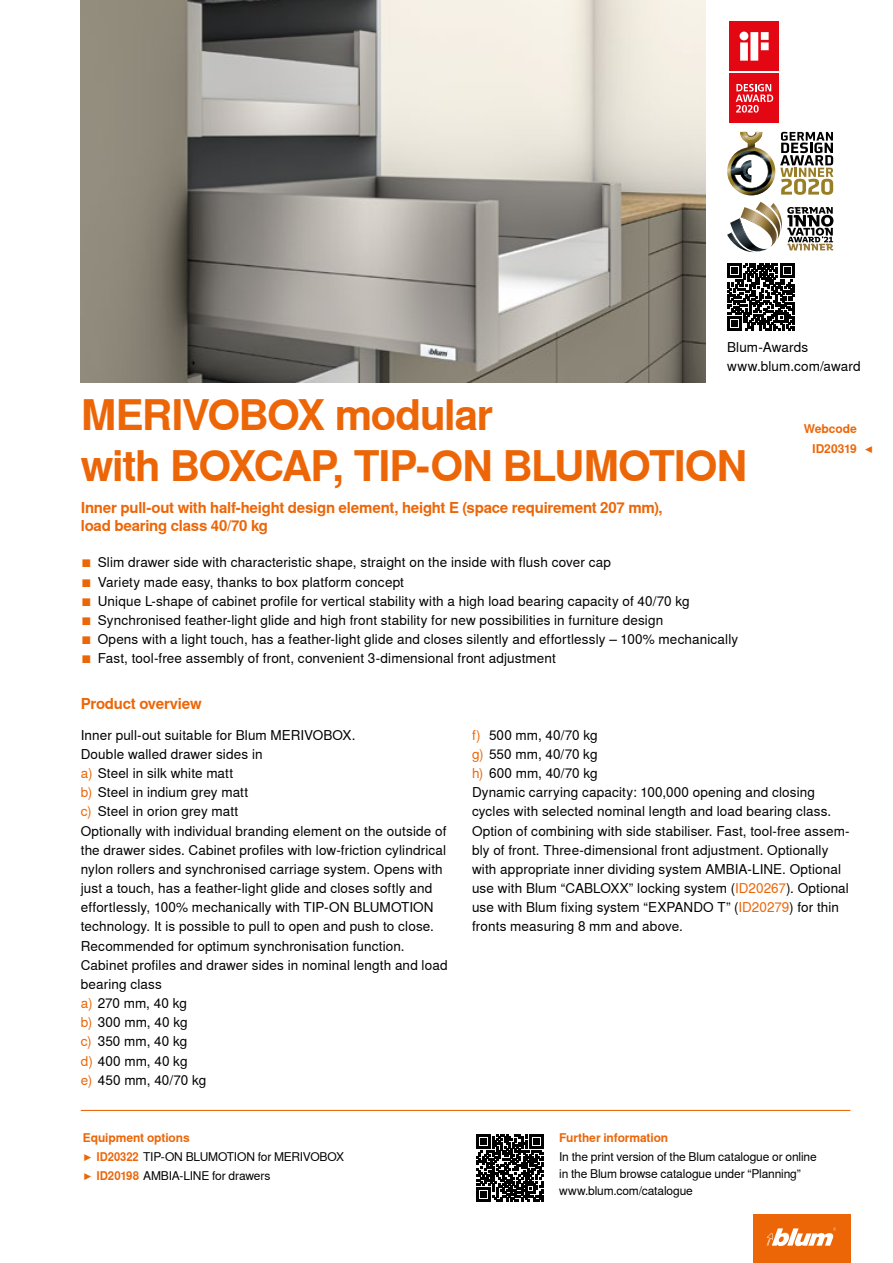
<style>
.page{position:relative;width:893px;height:1263px;background:#fff}
.page>*{position:absolute;margin:0;border:0;box-sizing:border-box;transform-origin:0 0}
.CB_AF_Ueber_Tit2{font:700 42px/50.4px "Nimbus Sans Global";letter-spacing:-.03em;color:#ec6608}
.CB_AF_Ueber_Ber1o_li{font:700 15px/18px "Nimbus Sans Global";letter-spacing:-.015em;color:#ec6608}
.CB_AF_FliesIMG_li{font:13.5px/19.2px "Nimbus Sans Global";letter-spacing:.01em;color:#000}
.CB_AF_Bes_IMG9{font:13.5px "Nimbus Sans Global";letter-spacing:.01em;color:#000}
.CB_AF_Fliess_li{font:12px "Nimbus Sans Global";letter-spacing:-.01em;color:#000}
.CB_AF_Ueber_Ber2o_li{font:12px "Nimbus Sans Global";letter-spacing:-.015em;color:#000}
.CB_AF_Ueber_Ber2o_li-2{font:700 12px "Nimbus Sans Global";letter-spacing:-.01em;color:#ec6608}
.CB_AF_Ueber_Ber2o_re{font:700 12px "Nimbus Sans Global";letter-spacing:-.005em;color:#ec6608}
.s1{color:#ec6608}
.s2{font-weight:700;color:#ec6608}
</style>
<div class="page">
<img style="left:81px;top:0;width:625px;height:383px">
<svg style="left:729px;top:21px;width:50px;height:102px"></svg>
<div style="left:730px;top:74px;width:49px;height:49px;background:#e30613"></div>
<div style="left:730px;top:22px;width:49px;height:49px;background:#e30613"></div>
<svg style="left:740px;top:32px;width:29px;height:29px"></svg>
<svg style="left:736px;top:84px;width:37px;height:29px"></svg>
<svg style="left:727px;top:132px;width:106px;height:63px"></svg>
<svg style="left:727px;top:202px;width:106px;height:50px"></svg>
<div style="left:753px;top:1214px;width:97px;height:49px;background:#ec6608"></div>
<svg style="left:767px;top:1227px;width:69px;height:19px"></svg>
<svg style="left:727px;top:264px;width:67px;height:67px"></svg>
<hr style="left:81px;top:1110px;width:769px;height:1px;background:#ec6608">
<svg style="left:476px;top:1134px;width:67px;height:67px"></svg>
<p class="CB_AF_FliesIMG_li" style="left:727px;top:338px;width:83px">Blum-Awards</p>
<p class="CB_AF_FliesIMG_li" style="left:727px;top:357px;width:135px">www.blum.com/award</p>
<p class="CB_AF_Ueber_Tit2" style="left:81px;top:390px;width:668px">MERIVOBOX modular<br>with BOXCAP, TIP-ON BLUMOTION</p>
<p class="CB_AF_Ueber_Ber1o_li" style="left:81px;top:499px;width:583px">Inner pull-out with half-height design element, height E (space requirement 207 mm), load bearing class 40/70 kg</p>
<p class="CB_AF_Bes_IMG9" style="left:81px;top:555px;width:532px"><span class="s1">■</span> Slim drawer side with characteristic shape, straight on the inside with flush cover cap</p>
<p class="CB_AF_Bes_IMG9" style="left:81px;top:574px;width:325px"><span class="s1">■</span> Variety made easy, thanks to box platform concept</p>
<p class="CB_AF_Bes_IMG9" style="left:81px;top:593px;width:610px"><span class="s1">■</span> Unique L-shape of cabinet profile for vertical stability with a high load bearing capacity of 40/70 kg</p>
<p class="CB_AF_Bes_IMG9" style="left:81px;top:612px;width:584px"><span class="s1">■</span> Synchronised feather-light glide and high front stability for new possibilities in furniture design</p>
<p class="CB_AF_Bes_IMG9" style="left:81px;top:631px;width:659px"><span class="s1">■</span> Opens with a light touch, has a feather-light glide and closes silently and effortlessly – 100% mechanically</p>
<p class="CB_AF_Bes_IMG9" style="left:81px;top:651px;width:477px"><span class="s1">■</span> Fast, tool-free assembly of front, convenient 3-dimensional front adjustment</p>
<p class="CB_AF_Ueber_Ber1o_li" style="left:81px;top:695px;width:122px">Product overview</p>
<p class="CB_AF_Ueber_Ber2o_re" style="left:804px;top:422px;width:55px">Webcode</p>
<p class="CB_AF_Ueber_Ber2o_re" style="left:812px;top:441px;width:46px">ID20319</p>
<p class="CB_AF_Ueber_Ber2o_re" style="left:865px;top:441px;width:11px">◀</p>
<p class="CB_AF_FliesIMG_li" style="left:81px;top:725px;width:276px">Inner pull-out suitable for Blum MERIVOBOX.</p>
<p class="CB_AF_FliesIMG_li" style="left:81px;top:744px;width:183px">Double walled drawer sides in</p>
<p class="CB_AF_FliesIMG_li" style="left:81px;top:764px;width:154px"><span class="s1">a)</span> Steel in silk white matt</p>
<p class="CB_AF_FliesIMG_li" style="left:81px;top:783px;width:169px"><span class="s1">b)</span> Steel in indium grey matt</p>
<p class="CB_AF_FliesIMG_li" style="left:81px;top:802px;width:159px"><span class="s1">c)</span> Steel in orion grey matt</p>
<p class="CB_AF_FliesIMG_li" style="left:81px;top:821px;width:367px">Optionally with individual branding element on the outside of the drawer sides. Cabinet profiles with low-friction cylindrical nylon rollers and synchronised carriage system. Opens with just a touch, has a feather-light glide and closes softly and effortlessly, 100% mechanically with TIP-ON BLUMOTION technology. It is possible to pull to open and push to close.<br>Recommended for optimum synchronisation function.</p>
<p class="CB_AF_FliesIMG_li" style="left:81px;top:955px;width:368px">Cabinet profiles and drawer sides in nominal length and load bearing class</p>
<p class="CB_AF_FliesIMG_li" style="left:81px;top:994px;width:108px"><span class="s1">a)</span> 270 mm, 40 kg</p>
<p class="CB_AF_FliesIMG_li" style="left:81px;top:1013px;width:108px"><span class="s1">b)</span> 300 mm, 40 kg</p>
<p class="CB_AF_FliesIMG_li" style="left:81px;top:1032px;width:108px"><span class="s1">c)</span> 350 mm, 40 kg</p>
<p class="CB_AF_FliesIMG_li" style="left:81px;top:1051px;width:108px"><span class="s1">d)</span> 400 mm, 40 kg</p>
<p class="CB_AF_FliesIMG_li" style="left:81px;top:1070px;width:127px"><span class="s1">e)</span> 450 mm, 40/70 kg</p>
<p class="CB_AF_Ueber_Ber2o_li-2" style="left:83px;top:1130px;width:108px">Equipment options</p>
<p class="CB_AF_Ueber_Ber2o_li" style="left:83px;top:1149px;width:263px"><span class="s1">▶</span> <span class="s2">ID20322</span> TIP-ON BLUMOTION for MERIVOBOX</p>
<p class="CB_AF_Ueber_Ber2o_li" style="left:83px;top:1169px;width:189px"><span class="s1">▶</span> <span class="s2">ID20198</span> AMBIA-LINE for drawers</p>
<p class="CB_AF_FliesIMG_li" style="left:472px;top:725px;width:127px"><span class="s1">f)</span> 500 mm, 40/70 kg</p>
<p class="CB_AF_FliesIMG_li" style="left:472px;top:744px;width:127px"><span class="s1">g)</span> 550 mm, 40/70 kg</p>
<p class="CB_AF_FliesIMG_li" style="left:472px;top:764px;width:127px"><span class="s1">h)</span> 600 mm, 40/70 kg</p>
<p class="CB_AF_FliesIMG_li" style="left:472px;top:783px;width:379px">Dynamic carrying capacity: 100,000 opening and closing cycles with selected nominal length and load bearing class.<br>Option of combining with side stabiliser. Fast, tool-free assem&shy;bly of front. Three-dimensional front adjustment. Optionally with appropriate inner dividing system AMBIA-LINE. Optional use with Blum “CABLOXX” locking system (<span class="s1">ID20267</span>). Optional use with Blum fixing system “EXPANDO T” (<span class="s1">ID20279</span>) for thin fronts measuring 8 mm and above.</p>
<p class="CB_AF_Ueber_Ber2o_li-2" style="left:559px;top:1130px;width:111px">Further information</p>
<p class="CB_AF_Fliess_li" style="left:559px;top:1149px;width:259px">In the print version of the Blum catalogue or online</p>
<p class="CB_AF_Fliess_li" style="left:559px;top:1166px;width:243px">in the Blum browse catalogue under “Planning”</p>
<p class="CB_AF_Fliess_li" style="left:559px;top:1183px;width:135px">www.blum.com/catalogue</p>
</div>
